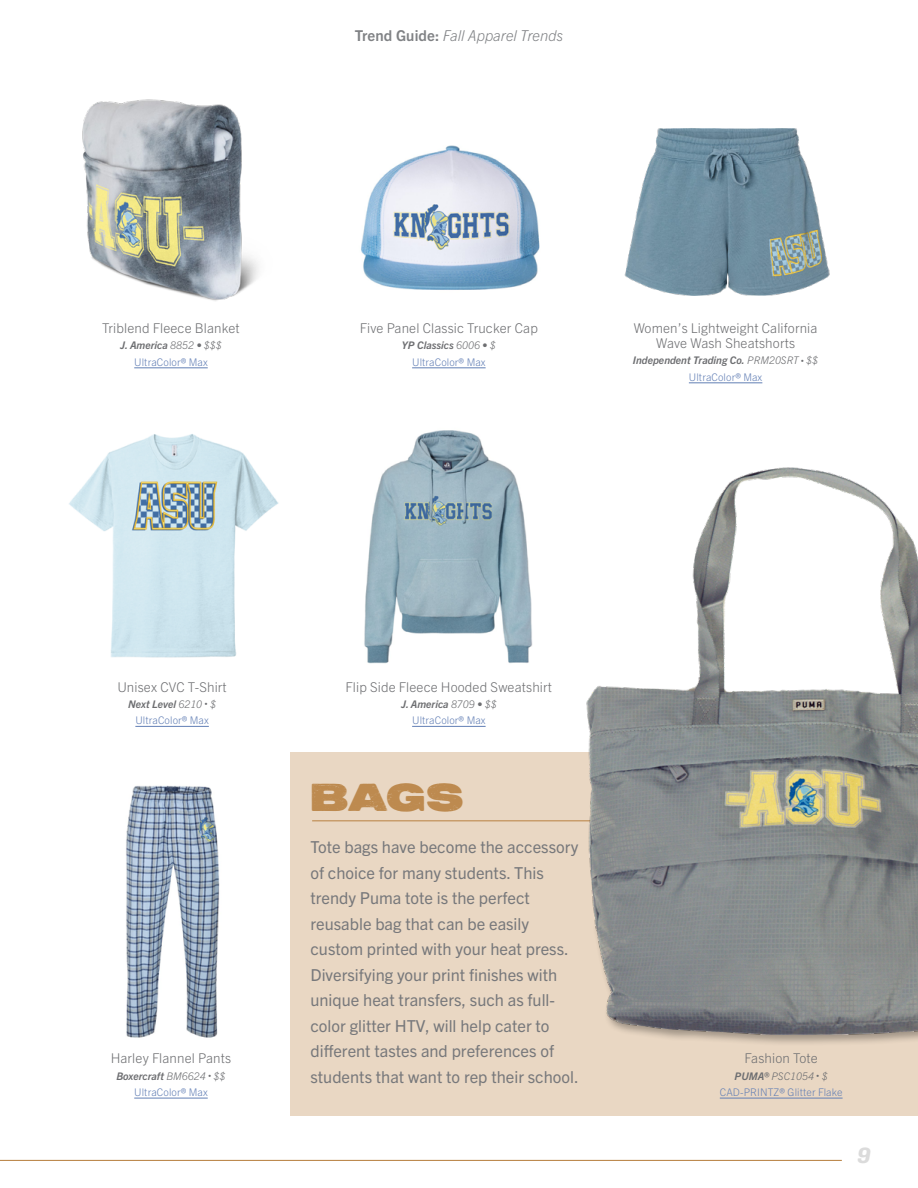
<style>
.page{position:relative;width:918px;height:1188px;background:#fff}
.page>*{position:absolute;margin:0;border:0;box-sizing:border-box;transform-origin:0 0}
.t1{font:39px "Peckham Press";color:#bd8a4f}
.t2{font:italic 22.5px "Aglet Slab VF";color:#dbdbdb}
.t3{font:16.5px/25.5px "Trade Gothic Next LT Pro";color:#77787b}
.t4{font:italic 300 15px "Trade Gothic Next LT Pro";color:#808285}
.t5{font:300 13.5px/15px "Trade Gothic Next LT Pro";letter-spacing:.01em;color:#6d6e71;text-align:center}
.t6{font:300 10.5px/16.2px "Trade Gothic Next LT Pro";letter-spacing:.01em;color:#627fb5;text-align:center}
.t7{font:italic 700 10.5px/16.2px "Trade Gothic Next LT Pro";color:#6d6e71;text-align:center}
.s1{font-weight:700;font-style:italic;color:#6d6e71}
.s2{font-style:italic;color:#6d6e71}
.s3{font-weight:700;font-style:normal}
.s4{font-weight:300}
.s5{font-weight:300;font-size:6px}
.s6{font-weight:300;font-style:normal;color:#627fb5}
.s7{font-style:italic;font-size:6px;color:#6d6e71}
</style>
<div class="page">
<div style="left:291px;top:752px;width:627px;height:364px;background:#e9d7c3"></div>
<img style="left:361px;top:145px;width:179px;height:145px">
<img style="left:624px;top:128px;width:206px;height:168px">
<img style="left:69px;top:434px;width:210px;height:224px">
<img style="left:364px;top:430px;width:169px;height:234px">
<img style="left:126px;top:785px;width:94px;height:253px">
<hr style="left:134px;top:368px;width:74px;height:1px;background:#627fb5">
<hr style="left:412px;top:368px;width:74px;height:1px;background:#627fb5">
<hr style="left:689px;top:383px;width:73px;height:1px;background:#627fb5">
<hr style="left:135px;top:726px;width:74px;height:1px;background:#627fb5">
<hr style="left:412px;top:726px;width:74px;height:1px;background:#627fb5">
<hr style="left:134px;top:1098px;width:74px;height:1px;background:#627fb5">
<hr style="left:312px;top:820px;width:555px;height:1px;background:#bd8a4f">
<img style="left:566px;top:467px;width:352px;height:577px">
<img style="left:82px;top:99px;width:177px;height:202px">
<hr style="left:720px;top:1098px;width:123px;height:1px;background:#627fb5">
<hr style="left:0;top:1160px;width:842px;height:1px;background:#bd8a4f">
<p class="t5" style="left:102px;top:320px;width:139px">Triblend Fleece Blanket</p>
<p class="t6" style="left:120px;top:337px;width:103px"><span class="s1">J. America</span> <span class="s2">8852 • $$$<br></span>UltraColor® Max</p>
<p class="t4" style="left:355px;top:25px;width:210px"><span class="s3">Trend Guide:</span> Fall Apparel Trends</p>
<p class="t5" style="left:360px;top:320px;width:180px">Five Panel Classic Trucker Cap</p>
<p class="t6" style="left:402px;top:337px;width:95px"><span class="s1">YP Classics</span> <span class="s2">6006 • $<br></span>UltraColor® Max</p>
<p class="t5" style="left:634px;top:320px;width:185px">Women’s Lightweight California<br>Wave Wash Sheatshorts</p>
<p class="t7" style="left:633px;top:352px;width:187px">Independent Trading Co. <span class="s4">PRM20SRT</span> <span class="s5">•</span> <span class="s4">$$<br></span><span class="s6">UltraColor® Max</span></p>
<p class="t5" style="left:117px;top:678px;width:111px">Unisex CVC T-Shirt</p>
<p class="t6" style="left:128px;top:695px;width:89px"><span class="s1">Next Level</span> <span class="s2">6210</span> <span class="s7">•</span> <span class="s2">$<br></span>UltraColor® Max</p>
<p class="t5" style="left:111px;top:1050px;width:122px">Harley Flannel Pants</p>
<p class="t6" style="left:116px;top:1067px;width:111px"><span class="s1">Boxercraft</span> <span class="s2">BM6624</span> <span class="s7">•</span> <span class="s2">$$<br></span>UltraColor® Max</p>
<p class="t5" style="left:346px;top:678px;width:208px">Flip Side Fleece Hooded Sweatshirt</p>
<p class="t6" style="left:401px;top:695px;width:97px"><span class="s1">J. America</span> <span class="s2">8709 • $$<br></span>UltraColor® Max</p>
<h1 class="t1" style="left:310px;top:778px;width:155px">BAGS</h1>
<p class="t3" style="left:310px;top:833px;width:270px">Tote bags have become the accessory of choice for many students. This trendy Puma tote is the perfect reusable bag that can be easily custom printed with your heat press.<br>Diversifying your print finishes with unique heat transfers, such as full&shy;color glitter HTV, will help cater to different tastes and preferences of students that want to rep their school.</p>
<p class="t5" style="left:745px;top:1050px;width:75px">Fashion Tote</p>
<p class="t6" style="left:720px;top:1067px;width:124px"><span class="s1">PUMA®</span> <span class="s2">PSC1054</span> <span class="s7">•</span> <span class="s2">$<br></span>CAD-PRINTZ® Glitter Flake</p>
<h2 class="t2" style="left:857px;top:1142px;width:15px">9</h2>
</div>
